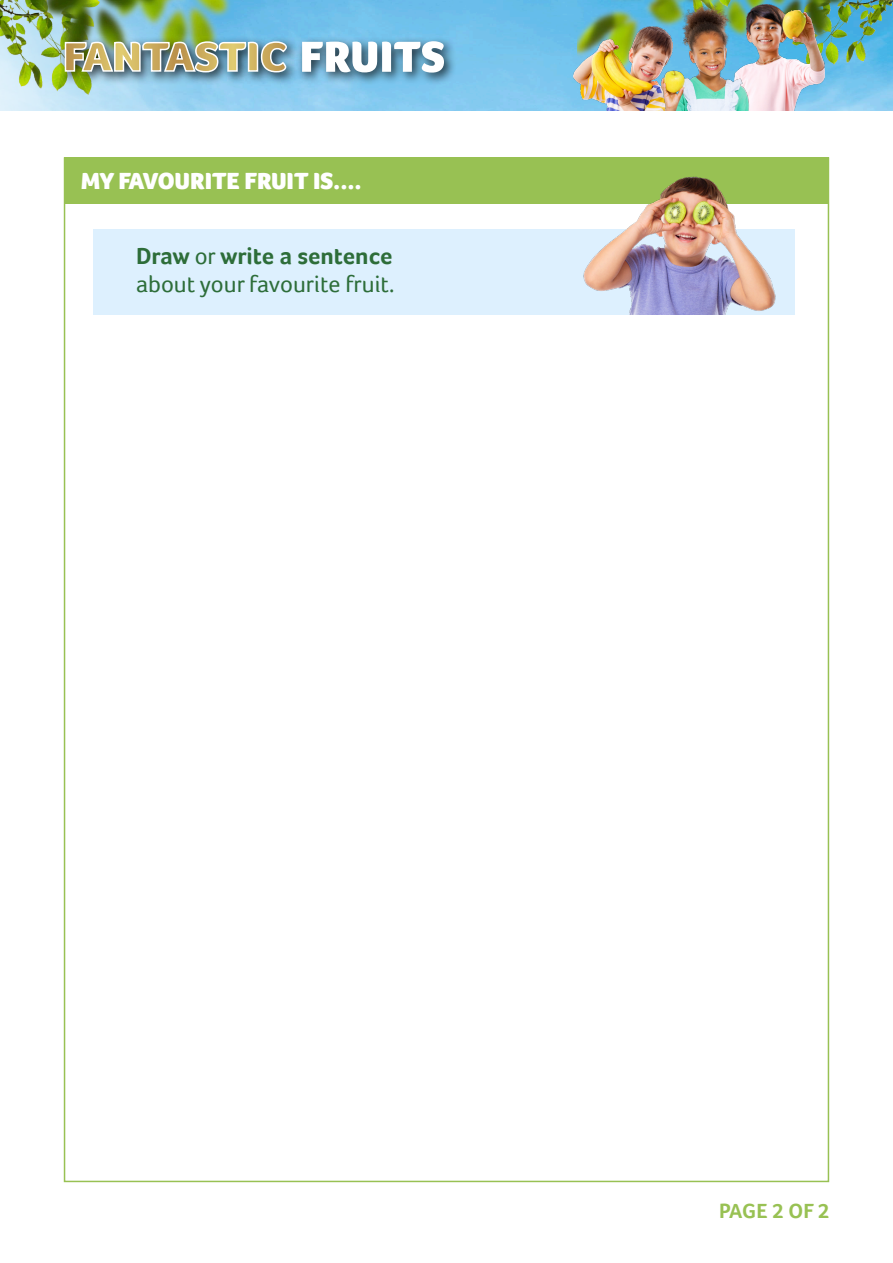
<style>
.page{position:relative;width:893px;height:1263px;background:#fff}
.page>*{position:absolute;margin:0;border:0;box-sizing:border-box;transform-origin:0 0}
.Body_copy_12{font:24px/28.8px "Foco";color:#2d6d39}
.Green_header_18{font:900 24px "Foco";letter-spacing:-.005em;color:#fff}
.t1{font:700 21px "Foco";color:#98c153}
.s1{font-weight:700}
</style>
<div class="page">
<img style="left:0;top:0;width:893px;height:111px">
<img style="left:769px;top:0;width:124px;height:91px">
<img style="left:0;top:0;width:256px;height:100px">
<img style="left:578px;top:0;width:191px;height:27px">
<div style="left:58px;top:36px;width:241px;height:49px;background:#000;opacity:.75"></div>
<img style="left:64px;top:40px;width:224px;height:33px">
<div style="left:296px;top:35px;width:161px;height:50px;background:#000;opacity:.75"></div>
<svg style="left:302px;top:41px;width:142px;height:32px"></svg>
<img style="left:753px;top:4px;width:71px;height:107px">
<img style="left:573px;top:27px;width:83px;height:84px">
<img style="left:656px;top:1px;width:97px;height:110px">
<div style="left:64px;top:157px;width:764px;height:47px;background:#98c153"></div>
<div style="left:94px;top:230px;width:701px;height:85px;background:#ddf0fe"></div>
<img style="left:570px;top:176px;width:221px;height:139px">
<p class="Green_header_18" style="left:81px;top:165px;width:282px">MY FAVOURITE FRUIT IS....</p>
<p class="Body_copy_12" style="left:136px;top:241px;width:260px"><span class="s1">Draw</span> or <span class="s1">write a sentence </span>about your favourite fruit.</p>
<p class="t1" style="left:719px;top:1199px;width:111px">PAGE 2 OF 2</p>
</div>
